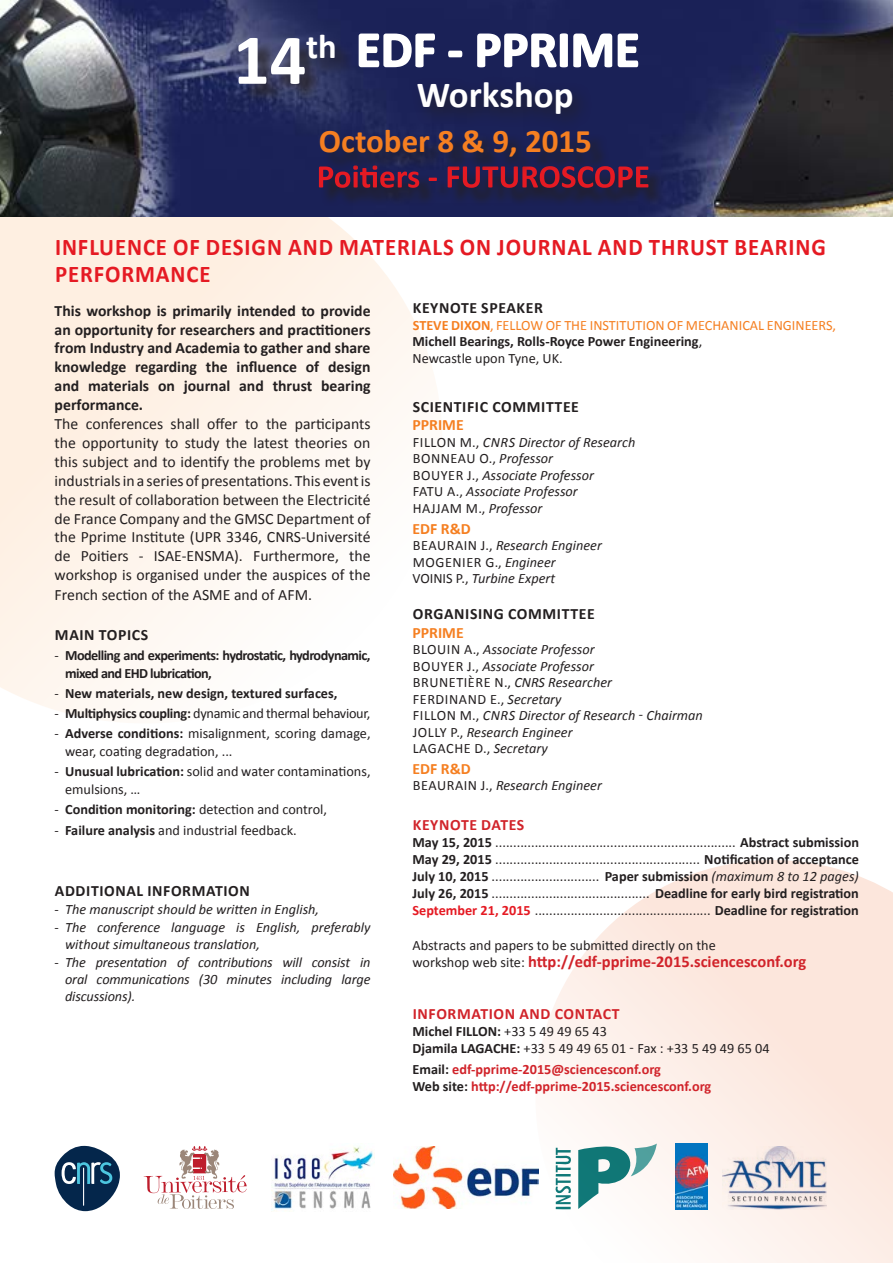
<style>
.page{position:relative;width:893px;height:1263px;background:#fff}
.page>*{position:absolute;margin:0;border:0;box-sizing:border-box;transform-origin:0 0}
.t1{font:700 72px "Calibri";color:#fff}
.t2{font:700 36.9px "Calibri";color:#fff}
.t3{font:700 33px "Calibri";color:#f57f21}
.t4{font:700 24px/27px "Calibri";letter-spacing:.04em;color:#e51a23;scale:.95 1}
.t5{font:700 16.5px "Calibri";color:#d1232a}
.t6{font:15.75px/19px "Calibri";color:#231f20;text-align:justify}
.t7{font:700 15.75px/18.9px "Calibri";letter-spacing:.04em;color:#231f20;text-align:justify}
.t8{font:700 15.75px "Calibri";letter-spacing:.04em;color:#d1232a}
.NOM{font:700 15.75px "Calibri";color:#f57f21}
.NOM-2{font:italic 14.25px/17.1px "Calibri";color:#231f20}
.NOM-3{font:14.25px/18px "Calibri";color:#231f20}
.t9{font:700 14.25px "Calibri";color:#231f20}
.t10{font:700 14.25px "Calibri";color:#d1232a}
.NOM-4{font:14.25px "Calibri";letter-spacing:.04em;color:#231f20}
.t11{font:700 14.25px/18px "Calibri";letter-spacing:-.04em;color:#231f20}
.t12{font:14.25px "Calibri";color:#f57f21}
.NOM-5{font:14.25px "Calibri";letter-spacing:-.02em;color:#231f20}
.t13{font:700 14.25px "Calibri";color:#e51a23}
.s1{font-weight:400}
.s2{font-weight:700}
.s3{font-style:normal}
.s4{font-style:italic}
.s5{font-weight:700;font-style:normal}
.s6{font-weight:400;font-size:14.25px;color:#231f20}
.s7{color:#231f20}
</style>
<div class="page">
<svg style="left:0;top:217px;width:434px;height:503px;fill:#fef5ed"></svg>
<svg style="left:538px;top:860px;width:355px;height:403px"></svg>
<img style="left:394px;top:1147px;width:145px;height:61px">
<svg style="left:144px;top:1146px;width:103px;height:63px"></svg>
<svg style="left:578px;top:1143px;width:79px;height:66px"></svg>
<svg style="left:555px;top:1148px;width:17px;height:61px"></svg>
<img style="left:272px;top:1146px;width:101px;height:65px">
<img style="left:676px;top:1143px;width:32px;height:66px">
<img style="left:723px;top:1146px;width:104px;height:63px">
<svg style="left:55px;top:1146px;width:65px;height:65px"></svg>
<hr style="left:83px;top:1168px;width:1px;height:38px;background:#fff">
<img style="left:0;top:0;width:893px;height:217px">
<svg style="left:321px;top:168px;width:346px;height:38px"></svg>
<svg style="left:319px;top:165px;width:329px;height:23px"></svg>
<div style="left:323px;top:133px;width:286px;height:42px;background:#231f20;opacity:.75"></div>
<div style="left:411px;top:75px;width:181px;height:58px;background:#231f20;opacity:.75"></div>
<div style="left:240px;top:36px;width:114px;height:67px;background:#231f20;opacity:.75"></div>
<svg style="left:357px;top:30px;width:282px;height:39px"></svg>
<p class="t1" style="left:233px;top:14px;width:105px">14<sup>th</sup></p>
<p class="t2" style="left:417px;top:71px;width:158px">Workshop</p>
<p class="t3" style="left:319px;top:120px;width:275px">October 8 &amp; 9, 2015</p>
<p class="t4" style="left:55px;top:233px;width:813px">INFLUENCE OF DESIGN AND MATERIALS ON JOURNAL AND THRUST BEARING<br>PERFORMANCE</p>
<p class="t7" style="left:55px;top:301px;width:317px">This workshop is primarily intended to provide an opportunity for researchers and practitioners from Industry and Academia to gather and share knowledge regarding the influence of design and materials on journal and thrust bearing performance.</p>
<p class="t6" style="left:55px;top:414px;width:317px">The conferences shall offer to the participants the opportunity to study the latest theories on this subject and to identify the problems met by industrials in a series of presentations. This event is the result of collaboration between the Electricité de France Company and the GMSC Department of the Pprime Institute (UPR 3346, CNRS-Université de Poitiers - ISAE-ENSMA). Furthermore, the workshop is organised under the auspices of the French section of the ASME and of AFM.</p>
<p class="t7" style="left:55px;top:625px;width:95px">MAIN TOPICS</p>
<p class="t11" style="left:65px;top:646px;width:307px;text-indent:-10px"><span class="s1">-</span> Modelling and experiments: hydrostatic, hydrodynamic, mixed and EHD lubrication,</p>
<p class="t9" style="left:55px;top:684px;width:284px"><span class="s1">-</span> New materials, new design, textured surfaces,</p>
<p class="NOM-5" style="left:55px;top:704px;width:317px">- <span class="s2">Multiphysics coupling:</span> dynamic and thermal behaviour,</p>
<p class="NOM-3" style="left:65px;top:724px;width:307px;text-indent:-10px">- <span class="s2">Adverse conditions:</span> misalignment, scoring damage, wear, coating degradation, ...</p>
<p class="NOM-3" style="left:65px;top:763px;width:307px;text-indent:-10px">- <span class="s2">Unusual lubrication:</span> solid and water contaminations, emulsions, …</p>
<p class="NOM-3" style="left:55px;top:801px;width:274px">- <span class="s2">Condition monitoring:</span> detection and control,</p>
<p class="NOM-3" style="left:55px;top:821px;width:244px">- <span class="s2">Failure analysis</span> and industrial feedback.</p>
<p class="t7" style="left:55px;top:881px;width:197px">ADDITIONAL INFORMATION</p>
<p class="NOM-2" style="left:55px;top:900px;width:266px"><span class="s3">-</span> The manuscript should be written in English,</p>
<p class="NOM-2" style="left:65px;top:918px;width:307px;text-indent:-10px"><span class="s3">-</span> The conference language is English, preferably without simultaneous translation,</p>
<p class="NOM-2" style="left:65px;top:953px;width:307px;text-align:justify;text-indent:-10px"><span class="s3">-</span> The presentation of contributions will consist in oral communications (30 minutes including large discussions).</p>
<p class="t7" style="left:413px;top:299px;width:132px">KEYNOTE SPEAKER</p>
<p class="t12" style="left:413px;top:316px;width:425px"><span class="s2">STEVE DIXON</span>, FELLOW OF THE INSTITUTION OF MECHANICAL ENGINEERS,</p>
<p class="t9" style="left:412px;top:332px;width:291px">Michell Bearings, Rolls-Royce Power Engineering<span class="s1">,</span></p>
<p class="NOM-3" style="left:412px;top:349px;width:152px">Newcastle upon Tyne, UK.</p>
<p class="t7" style="left:413px;top:398px;width:168px">SCIENTIFIC COMMITTEE</p>
<p class="NOM" style="left:412px;top:415px;width:53px">PPRIME</p>
<p class="NOM-2" style="left:413px;top:433px;width:224px"><span class="s3">FILLON M.,</span> CNRS Director of Research</p>
<p class="NOM-4" style="left:413px;top:450px;width:142px">BONNEAU O., <span class="s4">Professor</span></p>
<p class="NOM-2" style="left:413px;top:466px;width:183px"><span class="s3">BOUYER J.,</span> Associate Professor</p>
<p class="NOM-2" style="left:413px;top:483px;width:167px"><span class="s3">FATU A.,</span> Associate Professor</p>
<p class="NOM-3" style="left:413px;top:499px;width:131px">HAJJAM M., <span class="s4">Professor</span></p>
<p class="NOM" style="left:412px;top:518px;width:60px">EDF R&amp;D</p>
<p class="NOM-2" style="left:413px;top:536px;width:191px"><span class="s3">BEAURAIN J.,</span> Research Engineer</p>
<p class="NOM-4" style="left:413px;top:553px;width:144px">MOGENIER G., <span class="s4">Engineer</span></p>
<p class="NOM-2" style="left:412px;top:569px;width:144px"><span class="s3">VOINIS P.,</span> Turbine Expert</p>
<p class="t7" style="left:413px;top:605px;width:184px">ORGANISING COMMITTEE</p>
<p class="NOM" style="left:412px;top:622px;width:53px">PPRIME</p>
<p class="NOM-2" style="left:413px;top:640px;width:183px"><span class="s3">BLOUIN A.,</span> Associate Professor</p>
<p class="NOM-2" style="left:413px;top:657px;width:183px"><span class="s3">BOUYER J.,</span> Associate Professor</p>
<p class="NOM-2" style="left:413px;top:673px;width:201px"><span class="s3">BRUNETIÈRE N.,</span> CNRS Researcher</p>
<p class="NOM-4" style="left:413px;top:690px;width:150px">FERDINAND E., <span class="s4">Secretary</span></p>
<p class="NOM-2" style="left:413px;top:706px;width:292px"><span class="s3">FILLON M.,</span> CNRS Director of Research - Chairman</p>
<p class="NOM-2" style="left:413px;top:723px;width:161px"><span class="s3">JOLLY P.,</span> Research Engineer</p>
<p class="NOM-4" style="left:413px;top:739px;width:136px">LAGACHE D., <span class="s4">Secretary</span></p>
<p class="NOM" style="left:412px;top:758px;width:60px">EDF R&amp;D</p>
<p class="NOM-2" style="left:413px;top:776px;width:191px"><span class="s3">BEAURAIN J.,</span> Research Engineer</p>
<p class="t8" style="left:413px;top:814px;width:113px">KEYNOTE DATES</p>
<p class="t9" style="left:412px;top:833px;width:81px">May 15, 2015</p>
<p class="t9" style="left:740px;top:833px;width:120px">Abstract submission</p>
<p class="t9" style="left:412px;top:850px;width:81px">May 29, 2015</p>
<p class="t9" style="left:704px;top:850px;width:156px">Notification of acceptance</p>
<p class="t9" style="left:412px;top:867px;width:78px">July 10, 2015</p>
<p class="NOM-2" style="left:605px;top:867px;width:256px"><span class="s5">Paper submission</span> (maximum 8 to 12 pages)</p>
<p class="t9" style="left:412px;top:884px;width:78px">July 26, 2015</p>
<p class="t9" style="left:655px;top:884px;width:205px">Deadline for early bird registration</p>
<p class="t13" style="left:412px;top:901px;width:120px">September 21, 2015</p>
<p class="t9" style="left:715px;top:901px;width:146px">Deadline for registration</p>
<p class="NOM-3" style="left:412px;top:936px;width:305px">Abstracts and papers to be submitted directly on the</p>
<p class="t5" style="left:412px;top:950px;width:395px"><span class="s6">workshop web site:</span> http://edf-pprime-2015.sciencesconf.org</p>
<p class="t8" style="left:413px;top:1003px;width:208px">INFORMATION AND CONTACT</p>
<p class="t9" style="left:412px;top:1022px;width:196px">Michel FILLON: <span class="s1">+33 5 49 49 65 43</span></p>
<p class="NOM-3" style="left:412px;top:1039px;width:359px"><span class="s2">Djamila LAGACHE:</span> +33 5 49 49 65 01 - Fax : +33 5 49 49 65 04</p>
<p class="t10" style="left:412px;top:1060px;width:250px"><span class="s7">Email:</span> edf-pprime-2015@sciencesconf.org</p>
<p class="t10" style="left:412px;top:1077px;width:300px"><span class="s7">Web site:</span> http://edf-pprime-2015.sciencesconf.org</p>
</div>
